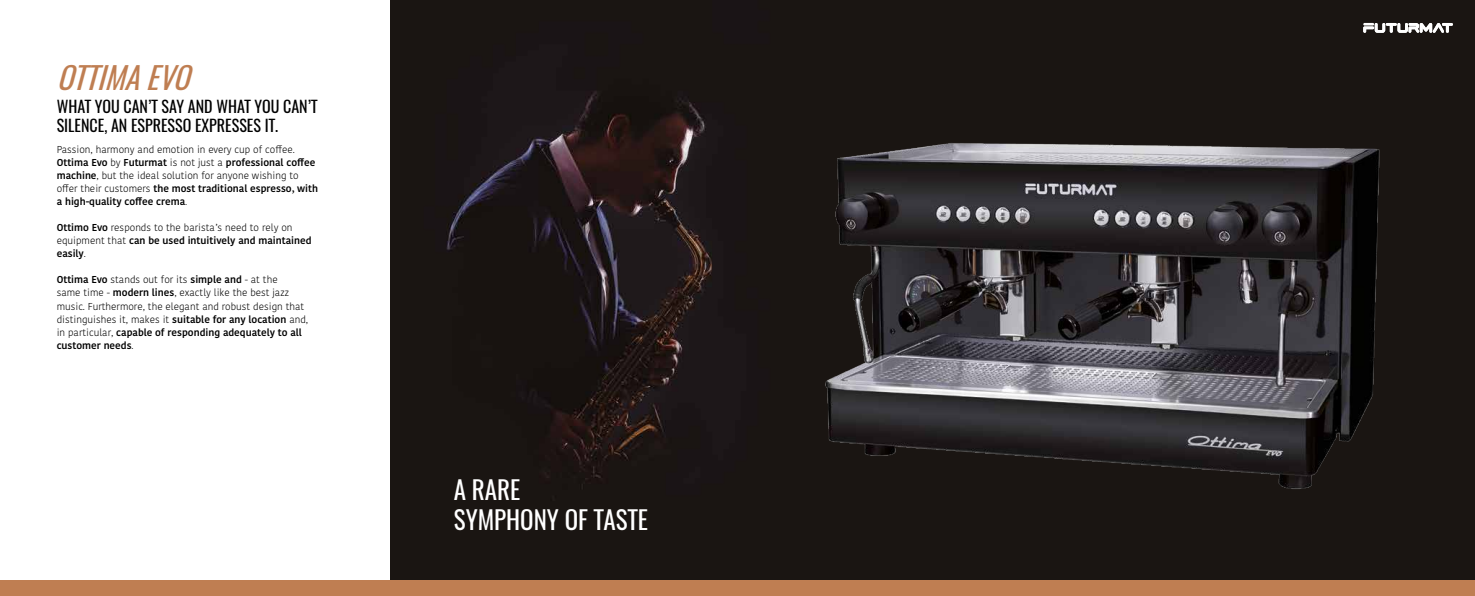
<style>
.page{position:relative;width:1475px;height:596px;background:#fff}
.page>*{position:absolute;margin:0;border:0;box-sizing:border-box;transform-origin:0 0}
.t1{font:italic 30px "Oswald";color:#bf7e52}
.t2{font:25px/30px "Oswald";color:#fff}
.t3{font:16px/19.2px "Oswald";color:#000}
.t4{font:300 10px/13px "Kohinoor Devanagari";color:#000}
.t5{font:600 10px/13px "Kohinoor Devanagari";color:#000}
.s1{font-weight:600}
.s2{font-weight:300}
</style>
<div class="page">
<img style="left:390px;top:0;width:1084px;height:580px">
<img style="left:798px;top:114px;width:616px;height:393px">
<svg style="left:1362px;top:23px;width:90px;height:10px"></svg>
<div style="left:0;top:580px;width:1474px;height:15px;background:#bf7e52"></div>
<h1 class="t1" style="left:57px;top:56px;width:145px">OTTIMAEVO</h1>
<h3 class="t3" style="left:57px;top:97px;width:262px">WHAT YOU CAN’T SAY AND WHAT YOU CAN’T<br>SILENCE, AN ESPRESSO EXPRESSES IT.</h3>
<p class="t4" style="left:57px;top:143px;width:263px">Passion, harmony and emotion in every cup of coffee.<br><span class="s1">Ottima Evo</span> by <span class="s1">Futurmat</span> is not just a <span class="s1">professional coffee machine</span>, but the ideal solution for anyone wishing to offer their customers <span class="s1">the most traditional espresso, with a high-quality coffee crema</span>.</p>
<p class="t5" style="left:57px;top:221px;width:256px">Ottimo Evo <span class="s2">responds to the barista’s need to rely on equipment that</span> can be used intuitively and maintained easily<span class="s2">.</span></p>
<p class="t4" style="left:57px;top:273px;width:253px"><span class="s1">Ottima Evo</span> stands out for its <span class="s1">simple and</span> - at the<br>same time - <span class="s1">modern lines</span>, exactly like the best jazz music. Furthermore, the elegant and robust design that distinguishes it, makes it <span class="s1">suitable for any location</span> and, in particular, <span class="s1">capable of responding adequately to all customer needs</span>.</p>
<h2 class="t2" style="left:454px;top:474px;width:195px">A RARE<br>SYMPHONY OF TASTE</h2>
</div>
